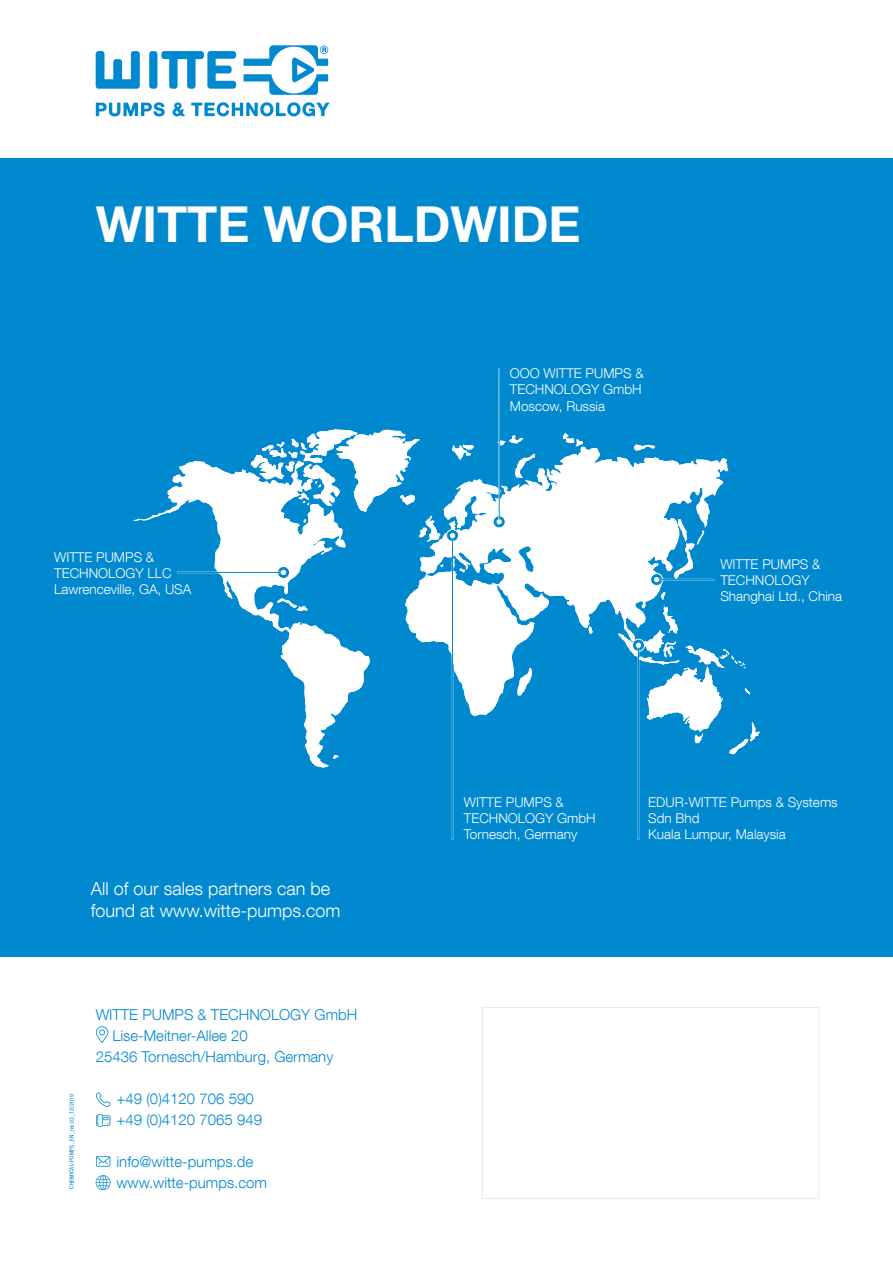
<style>
.page{position:relative;width:893px;height:1263px;background:#fff}
.page>*{position:absolute;margin:0;border:0;box-sizing:border-box;transform-origin:0 0}
.t1{font:700 49.5px "Helvetica Neue LT Com";color:#fff}
.t2{font:300 18px/21.6px "Helvetica Neue LT Com";color:#fff}
.t3{font:300 15px/21px "Helvetica Neue LT Com";color:#0089cf}
.t4{font:300 13.5px/16.2px "Helvetica Neue LT Com";color:#fff}
.t5{font:condensed 6px "Helvetica Neue LT Com";letter-spacing:.035em;color:#0089cf}
</style>
<div class="page">
<div style="left:0;top:158px;width:893px;height:798px;background:#0089cf"></div>
<svg style="left:96px;top:102px;width:69px;height:14px"></svg>
<svg style="left:173px;top:102px;width:12px;height:14px"></svg>
<svg style="left:191px;top:102px;width:139px;height:14px"></svg>
<svg style="left:244px;top:45px;width:84px;height:50px"></svg>
<svg style="left:96px;top:51px;width:44px;height:38px"></svg>
<div style="left:149px;top:51px;width:8px;height:38px;background:#0089cf;border-radius:3px"></div>
<svg style="left:161px;top:51px;width:75px;height:38px"></svg>
<svg style="left:405px;top:447px;width:323px;height:269px;fill:#fff"></svg>
<svg style="left:515px;top:454px;width:20px;height:24px"></svg>
<svg style="left:516px;top:668px;width:16px;height:27px"></svg>
<svg style="left:453px;top:558px;width:12px;height:14px"></svg>
<svg style="left:452px;top:444px;width:22px;height:16px"></svg>
<svg style="left:497px;top:435px;width:27px;height:10px"></svg>
<svg style="left:563px;top:433px;width:20px;height:13px"></svg>
<svg style="left:634px;top:445px;width:21px;height:5px"></svg>
<svg style="left:674px;top:519px;width:30px;height:60px"></svg>
<svg style="left:588px;top:625px;width:5px;height:9px"></svg>
<svg style="left:133px;top:461px;width:237px;height:307px"></svg>
<svg style="left:251px;top:429px;width:189px;height:112px"></svg>
<svg style="left:333px;top:755px;width:6px;height:4px"></svg>
<svg style="left:277px;top:598px;width:31px;height:13px"></svg>
<svg style="left:661px;top:592px;width:4px;height:8px"></svg>
<svg style="left:518px;top:546px;width:16px;height:26px"></svg>
<svg style="left:277px;top:566px;width:13px;height:13px"></svg>
<svg style="left:446px;top:529px;width:13px;height:13px"></svg>
<svg style="left:493px;top:515px;width:13px;height:13px"></svg>
<svg style="left:650px;top:573px;width:13px;height:13px"></svg>
<svg style="left:618px;top:606px;width:142px;height:148px"></svg>
<svg style="left:281px;top:570px;width:5px;height:5px"></svg>
<svg style="left:450px;top:533px;width:5px;height:5px"></svg>
<svg style="left:497px;top:519px;width:5px;height:5px"></svg>
<svg style="left:654px;top:577px;width:5px;height:5px"></svg>
<hr style="left:638px;top:645px;width:1px;height:195px;background:#fff">
<hr style="left:452px;top:536px;width:1px;height:304px;background:#fff">
<hr style="left:452px;top:538px;width:1px;height:301px;background:#0089cf">
<hr style="left:638px;top:648px;width:1px;height:191px;background:#0089cf">
<hr style="left:498px;top:368px;width:2px;height:155px;background:#fff">
<hr style="left:499px;top:368px;width:1px;height:151px;background:#0089cf">
<hr style="left:658px;top:579px;width:56px;height:1px;background:#fff">
<hr style="left:659px;top:579px;width:55px;height:1px;background:#0089cf">
<hr style="left:177px;top:572px;width:107px;height:1px;background:#fff">
<hr style="left:177px;top:572px;width:104px;height:1px;background:#0089cf">
<svg style="left:482px;top:1007px;width:337px;height:192px"></svg>
<svg style="left:96px;top:1026px;width:12px;height:17px"></svg>
<svg style="left:96px;top:1156px;width:14px;height:10px"></svg>
<svg style="left:95px;top:1175px;width:16px;height:15px"></svg>
<svg style="left:96px;top:1092px;width:14px;height:15px"></svg>
<svg style="left:96px;top:1114px;width:14px;height:13px"></svg>
<h1 class="t1" style="left:96px;top:194px;width:486px">WITTE WORLDWIDE</h1>
<p class="t4" style="left:54px;top:548px;width:139px">WITTE PUMPS &amp;<br>TECHNOLOGY LLC<br>Lawrenceville, GA, USA</p>
<h2 class="t2" style="left:91px;top:877px;width:251px">All of our sales partners can be found at www.witte-pumps.com</h2>
<p class="t5" style="left:68px;top:1188px;width:96px;rotate:-90deg">CHEMICAL-PUMPS_EN_rev.03_12/2019</p>
<p class="t3" style="left:96px;top:1003px;width:263px">WITTE PUMPS &amp; TECHNOLOGY GmbH</p>
<p class="t3" style="left:112px;top:1024px;width:137px">Lise-Meitner-Allee 20</p>
<p class="t3" style="left:96px;top:1045px;width:239px">25436 Tornesch/Hamburg, Germany</p>
<p class="t3" style="left:117px;top:1087px;width:147px">+49 (0)4120 706 590 +49 (0)4120 7065 949</p>
<p class="t3" style="left:117px;top:1150px;width:152px">info@witte-pumps.de www.witte-pumps.com</p>
<p class="t4" style="left:510px;top:365px;width:135px">OOO WITTE PUMPS &amp;<br>TECHNOLOGY GmbH<br>Moscow, Russia</p>
<p class="t4" style="left:720px;top:556px;width:123px">WITTE PUMPS &amp;<br>TECHNOLOGY<br>Shanghai Ltd., China</p>
<p class="t4" style="left:464px;top:793px;width:133px">WITTE PUMPS &amp;<br>TECHNOLOGY GmbH<br>Tornesch, Germany</p>
<p class="t4" style="left:648px;top:794px;width:191px">EDUR-WITTE Pumps &amp; Systems<br>Sdn Bhd<br>Kuala Lumpur, Malaysia</p>
</div>
